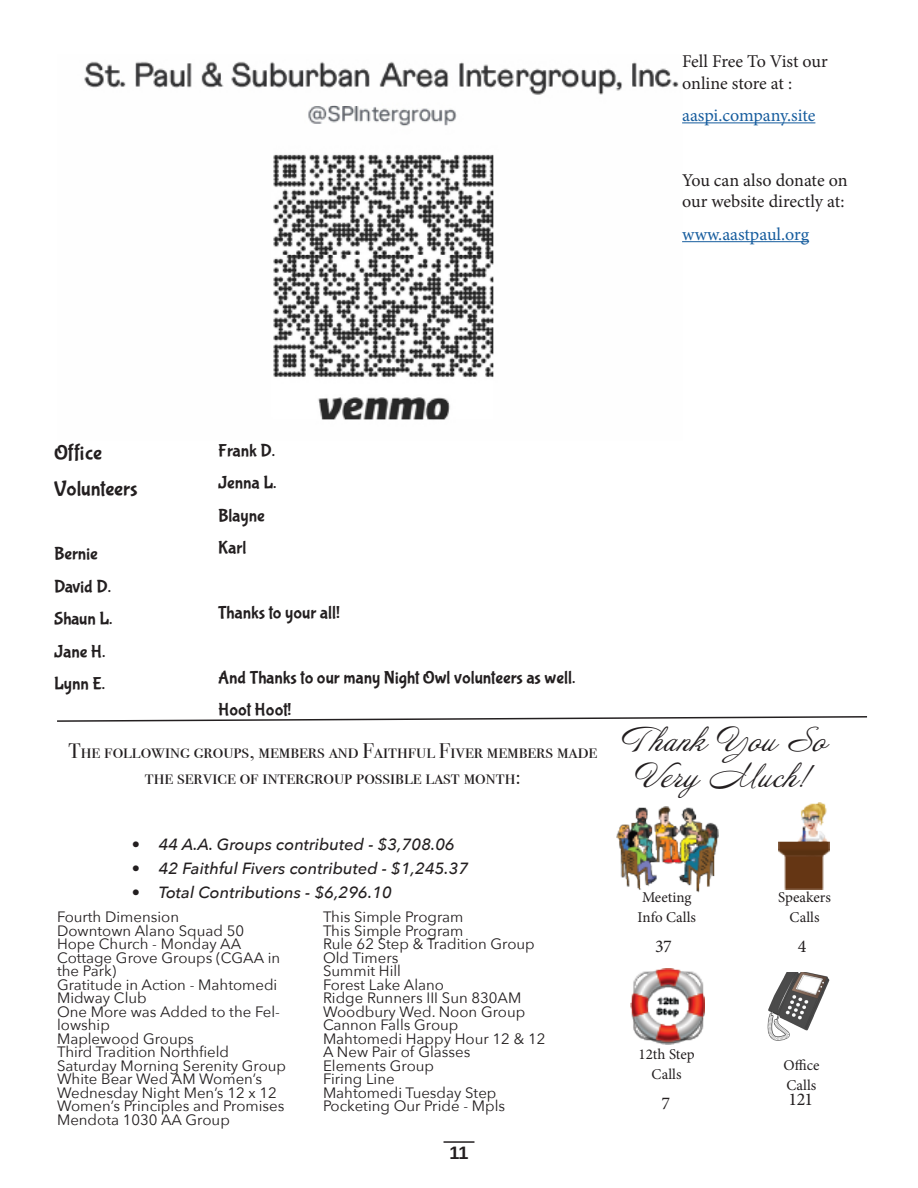
<style>
.page{position:relative;width:918px;height:1188px;background:#fff}
.page>*{position:absolute;margin:0;border:0;box-sizing:border-box;transform-origin:0 0}
.t1{font:30px/36px "Annabelle JF";color:#231f20;text-align:center}
.t2{font:21px/25.2px "Bodoni Svty Two SCITCTT";color:#231f20;text-align:center}
.t3{font:21px "Bubblegum Sans";color:#231f20}
.t4{font:18px "Bubblegum Sans";color:#231f20}
.t5{font:18px/21.6px "Minion Pro";letter-spacing:-.005em;color:#231f20}
.t6{font:18px "Minion Pro";letter-spacing:-.005em;color:#175d9e}
.t7{font:700 18px "Liberation Sans";color:#231f20}
.t8{font:italic 500 16.2px "Avenir Next";color:#231f20}
.t9{font:15px/13.5px "Avenir Next";color:#231f20}
.t10{font:15px "Minion Pro";color:#231f20}
</style>
<div class="page">
<hr style="left:444px;top:1141px;width:30px;height:2px;background:#231f20">
<img style="left:631px;top:968px;width:73px;height:77px">
<img style="left:616px;top:807px;width:102px;height:85px">
<img style="left:779px;top:802px;width:51px;height:87px">
<img style="left:767px;top:972px;width:63px;height:69px">
<svg style="left:57px;top:716px;width:811px;height:6px"></svg>
<img style="left:84px;top:61px;width:595px;height:359px">
<hr style="left:682px;top:122px;width:133px;height:1px;background:#175d9e">
<hr style="left:682px;top:241px;width:127px;height:1px;background:#175d9e">
<p class="t5" style="left:682px;top:51px;width:147px">Fell Free To Vist our online store at :</p>
<p class="t6" style="left:682px;top:103px;width:135px">aaspi.company.site</p>
<p class="t5" style="left:682px;top:169px;width:167px">You can also donate on our website directly at:</p>
<p class="t6" style="left:682px;top:222px;width:128px">www.aastpaul.org</p>
<p class="t3" style="left:54px;top:441px;width:50px">Office</p>
<p class="t3" style="left:54px;top:477px;width:85px">Volunteers</p>
<p class="t4" style="left:54px;top:544px;width:45px">Bernie</p>
<p class="t4" style="left:54px;top:576px;width:59px">David D.</p>
<p class="t4" style="left:54px;top:609px;width:60px">Shaun L.</p>
<p class="t4" style="left:54px;top:641px;width:53px">Jane H.</p>
<p class="t4" style="left:54px;top:674px;width:53px">Lynn E.</p>
<p class="t4" style="left:218px;top:441px;width:59px">Frank D.</p>
<p class="t4" style="left:218px;top:473px;width:60px">Jenna L.</p>
<p class="t4" style="left:218px;top:505px;width:48px">Blayne</p>
<p class="t4" style="left:218px;top:538px;width:30px">Karl</p>
<p class="t4" style="left:218px;top:603px;width:123px">Thanks to your all!</p>
<p class="t4" style="left:218px;top:667px;width:359px">And Thanks to our many Night Owl volunteers as well.</p>
<p class="t4" style="left:218px;top:700px;width:75px">Hoot Hoot!</p>
<p class="t2" style="left:69px;top:739px;width:530px">The following groups, members and Faithful Fiver members made the service of intergroup possible last month:</p>
<p class="t8" style="left:132px;top:830px;width:325px">• 44 A.A. Groups contributed - $3,708.06</p>
<p class="t8" style="left:132px;top:855px;width:338px">• 42 Faithful Fivers contributed - $1,245.37</p>
<p class="t8" style="left:132px;top:879px;width:262px">• Total Contributions - $6,296.10</p>
<p class="t9" style="left:57px;top:910px;width:123px">Fourth Dimension</p>
<p class="t9" style="left:57px;top:923px;width:189px">Downtown Alano Squad 50</p>
<p class="t9" style="left:57px;top:937px;width:186px">Hope Church - Monday AA</p>
<p class="t9" style="left:57px;top:950px;width:225px">Cottage Grove Groups (CGAA in the Park)</p>
<p class="t9" style="left:57px;top:977px;width:222px">Gratitude in Action - Mahtomedi</p>
<p class="t9" style="left:57px;top:991px;width:91px">Midway Club</p>
<p class="t9" style="left:57px;top:1004px;width:224px">One More was Added to the Fel&shy;lowship</p>
<p class="t9" style="left:57px;top:1031px;width:138px">Maplewood Groups</p>
<p class="t9" style="left:57px;top:1045px;width:174px">Third Tradition Northfield</p>
<p class="t9" style="left:57px;top:1058px;width:231px">Saturday Morning Serenity Group</p>
<p class="t9" style="left:57px;top:1072px;width:207px">White Bear Wed AM Women’s</p>
<p class="t9" style="left:57px;top:1085px;width:221px">Wednesday Night Men’s 12 x 12</p>
<p class="t9" style="left:57px;top:1099px;width:229px">Women’s Principles and Promises</p>
<p class="t9" style="left:57px;top:1112px;width:174px">Mendota 1030 AA Group</p>
<p class="t9" style="left:323px;top:910px;width:142px">This Simple Program</p>
<p class="t9" style="left:323px;top:937px;width:213px">Rule 62 Step &amp; Tradition Group</p>
<p class="t9" style="left:323px;top:950px;width:77px">Old Timers</p>
<p class="t9" style="left:323px;top:964px;width:80px">Summit Hill</p>
<p class="t9" style="left:323px;top:977px;width:123px">Forest Lake Alano</p>
<p class="t9" style="left:323px;top:991px;width:200px">Ridge Runners III Sun 830AM</p>
<p class="t9" style="left:323px;top:1004px;width:204px">Woodbury Wed. Noon Group</p>
<p class="t9" style="left:323px;top:1018px;width:137px">Cannon Falls Group</p>
<p class="t9" style="left:323px;top:1031px;width:224px">Mahtomedi Happy Hour 12 &amp; 12</p>
<p class="t9" style="left:323px;top:1045px;width:149px">A New Pair of Glasses</p>
<p class="t9" style="left:323px;top:1058px;width:113px">Elements Group</p>
<p class="t9" style="left:323px;top:1072px;width:73px">Firing Line</p>
<p class="t9" style="left:323px;top:1085px;width:175px">Mahtomedi Tuesday Step</p>
<p class="t9" style="left:323px;top:1099px;width:184px">Pocketing Our Pride - Mpls</p>
<p class="t7" style="left:449px;top:1141px;width:21px">11</p>
<p class="t1" style="left:621px;top:724px;width:207px">Thank You So<br>Very Much!</p>
<p class="t10" style="left:642px;top:887px;width:51px">Meeting</p>
<p class="t10" style="left:638px;top:907px;width:60px">Info Calls</p>
<p class="t5" style="left:655px;top:935px;width:18px">37</p>
<p class="t10" style="left:639px;top:1044px;width:58px">12th Step</p>
<p class="t10" style="left:652px;top:1064px;width:31px">Calls</p>
<p class="t5" style="left:662px;top:1092px;width:10px">7</p>
<p class="t10" style="left:778px;top:887px;width:54px">Speakers</p>
<p class="t10" style="left:790px;top:907px;width:31px">Calls</p>
<p class="t5" style="left:798px;top:935px;width:10px">4</p>
<p class="t10" style="left:784px;top:1056px;width:37px">Office</p>
<p class="t10" style="left:787px;top:1075px;width:31px">Calls</p>
<p class="t5" style="left:788px;top:1088px;width:26px">121</p>
</div>
